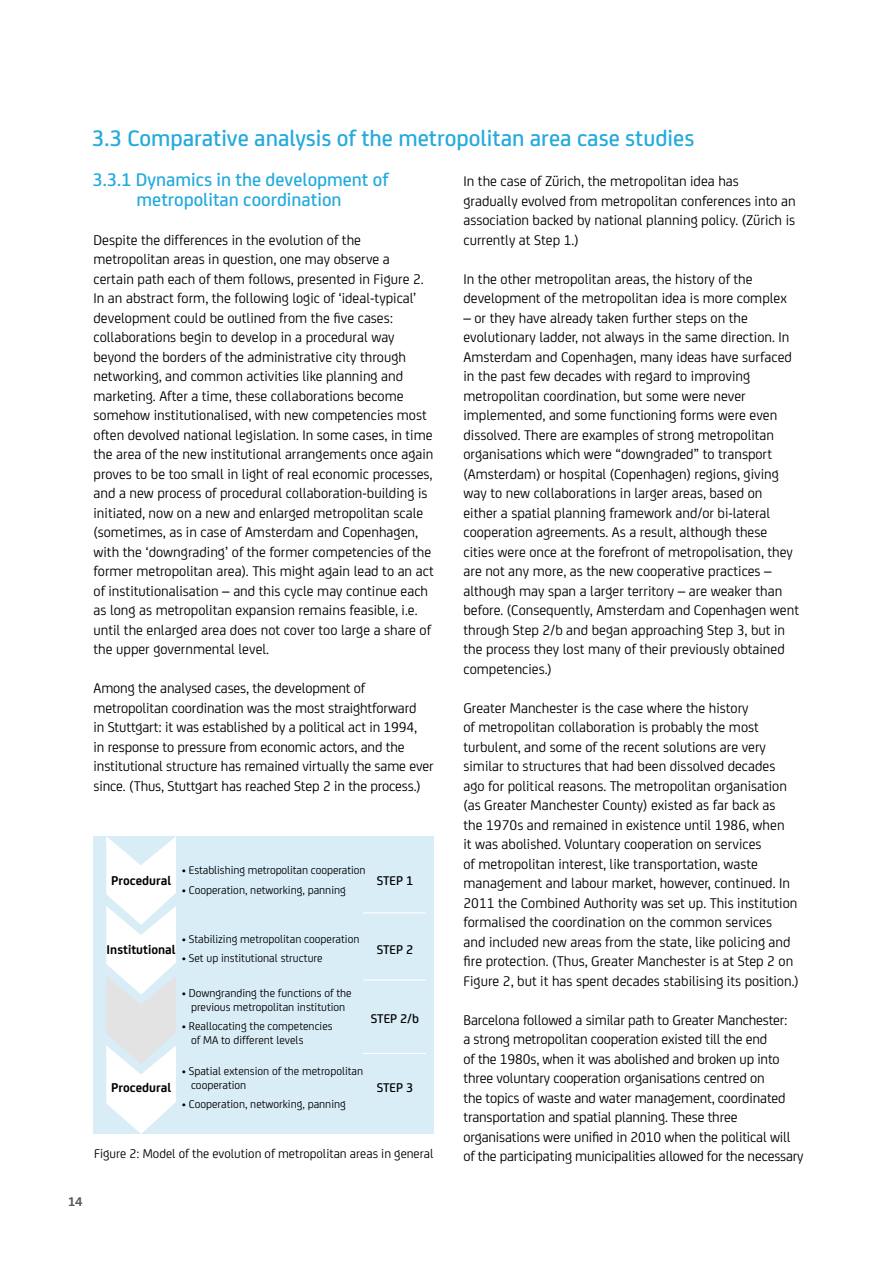
<style>
.page{position:relative;width:893px;height:1263px;background:#fff}
.page>*{position:absolute;margin:0;border:0;box-sizing:border-box;transform-origin:0 0}
.t1{font:500 24px "FS Joey";color:#25aadd}
.t2{font:500 19.5px/19.5px "FS Joey";color:#25aadd;text-align:center}
.t3{font:15px/19.5px "FS Joey";color:#000}
.t4{font:13.5px "FS Joey";color:#000}
.t5{font:700 13.5px "FS Joey";color:#000}
.t6{font:500 13.5px "FS Joey";color:#000}
.t7{font:700 13.5px "FS Joey";color:#575756}
.t8{font:12px/13.5px "FS Joey";color:#000}
</style>
<div class="page">
<div style="left:94px;top:836px;width:340px;height:298px;background:#d9edf7"></div>
<svg style="left:106px;top:837px;width:70px;height:297px"></svg>
<hr style="left:363px;top:1053px;width:63px;height:1px;background:#fff">
<hr style="left:363px;top:979px;width:63px;height:1px;background:#fff">
<hr style="left:363px;top:912px;width:63px;height:1px;background:#fff">
<h1 class="t1" style="left:92px;top:120px;width:604px">3.3 Comparative analysis of the metropolitan area case studies</h1>
<h2 class="t2" style="left:92px;top:169px;width:298px">3.3.1 Dynamics in the development of metropolitan coordination</h2>
<p class="t3" style="left:94px;top:229px;width:342px">Despite the differences in the evolution of the metropolitan areas in question, one may observe a certain path each of them follows, presented in Figure 2.<br>In an abstract form, the following logic of ‘ideal-typical’ development could be outlined from the five cases: collaborations begin to develop in a procedural way beyond the borders of the administrative city through networking, and common activities like planning and marketing. After a time, these collaborations become somehow institutionalised, with new competencies most often devolved national legislation. In some cases, in time the area of the new institutional arrangements once again proves to be too small in light of real economic processes, and a new process of procedural collaboration-building is initiated, now on a new and enlarged metropolitan scale (sometimes, as in case of Amsterdam and Copenhagen, with the ‘downgrading’ of the former competencies of the former metropolitan area). This might again lead to an act of institutionalisation – and this cycle may continue each as long as metropolitan expansion remains feasible, i.e. until the enlarged area does not cover too large a share of the upper governmental level.</p>
<p class="t3" style="left:94px;top:677px;width:342px">Among the analysed cases, the development of metropolitan coordination was the most straightforward<br>in Stuttgart: it was established by a political act in 1994,<br>in response to pressure from economic actors, and the institutional structure has remained virtually the same ever since. (Thus, Stuttgart has reached Step 2 in the process.)</p>
<p class="t3" style="left:463px;top:170px;width:334px">In the case of Zürich, the metropolitan idea has gradually evolved from metropolitan conferences into an association backed by national planning policy. (Zürich is currently at Step 1.)</p>
<p class="t3" style="left:463px;top:268px;width:325px">In the other metropolitan areas, the history of the development of the metropolitan idea is more complex</p>
<p class="t3" style="left:463px;top:307px;width:337px">– or they have already taken further steps on the evolutionary ladder, not always in the same direction. In Amsterdam and Copenhagen, many ideas have surfaced in the past few decades with regard to improving metropolitan coordination, but some were never implemented, and some functioning forms were even dissolved. There are examples of strong metropolitan organisations which were “downgraded” to transport (Amsterdam) or hospital (Copenhagen) regions, giving way to new collaborations in larger areas, based on either a spatial planning framework and/or bi-lateral cooperation agreements. As a result, although these cities were once at the forefront of metropolisation, they are not any more, as the new cooperative practices – although may span a larger territory – are weaker than before. (Consequently, Amsterdam and Copenhagen went through Step 2/b and began approaching Step 3, but in the process they lost many of their previously obtained competencies.)</p>
<p class="t3" style="left:463px;top:697px;width:337px">Greater Manchester is the case where the history<br>of metropolitan collaboration is probably the most turbulent, and some of the recent solutions are very similar to structures that had been dissolved decades ago for political reasons. The metropolitan organisation (as Greater Manchester County) existed as far back as<br>the 1970s and remained in existence until 1986, when<br>it was abolished. Voluntary cooperation on services<br>of metropolitan interest, like transportation, waste management and labour market, however, continued. In 2011 the Combined Authority was set up. This institution formalised the coordination on the common services<br>and included new areas from the state, like policing and fire protection. (Thus, Greater Manchester is at Step 2 on Figure 2, but it has spent decades stabilising its position.)</p>
<p class="t3" style="left:463px;top:1009px;width:342px">Barcelona followed a similar path to Greater Manchester:<br>a strong metropolitan cooperation existed till the end<br>of the 1980s, when it was abolished and broken up into three voluntary cooperation organisations centred on<br>the topics of waste and water management, coordinated transportation and spatial planning. These three organisations were unified in 2010 when the political will of the participating municipalities allowed for the necessary</p>
<p class="t8" style="left:182px;top:863px;width:185px">• Establishing metropolitan cooperation</p>
<p class="t8" style="left:182px;top:882px;width:166px">• Cooperation, networking, panning</p>
<p class="t8" style="left:182px;top:931px;width:179px">• Stabilizing metropolitan cooperation</p>
<p class="t8" style="left:182px;top:951px;width:142px">• Set up institutional structure</p>
<p class="t8" style="left:182px;top:985px;width:171px;text-align:center">• Downgranding the functions of the previous metropolitan institution</p>
<p class="t8" style="left:191px;top:1018px;width:143px;text-indent:-9px">• Reallocating the competencies of MA to different levels</p>
<p class="t8" style="left:191px;top:1064px;width:174px;text-indent:-9px">• Spatial extension of the metropolitan cooperation</p>
<p class="t8" style="left:182px;top:1097px;width:166px">• Cooperation, networking, panning</p>
<p class="t4" style="left:94px;top:1144px;width:341px">Figure 2: Model of the evolution of metropolitan areas in general</p>
<p class="t5" style="left:111px;top:871px;width:62px">Procedural</p>
<p class="t6" style="left:377px;top:871px;width:38px">STEP 1</p>
<p class="t5" style="left:107px;top:940px;width:71px">Institutional</p>
<p class="t6" style="left:377px;top:940px;width:38px">STEP 2</p>
<p class="t6" style="left:371px;top:1009px;width:50px">STEP 2/b</p>
<p class="t5" style="left:111px;top:1078px;width:62px">Procedural</p>
<p class="t6" style="left:377px;top:1078px;width:38px">STEP 3</p>
<p class="t7" style="left:68px;top:1192px;width:16px">14</p>
</div>
